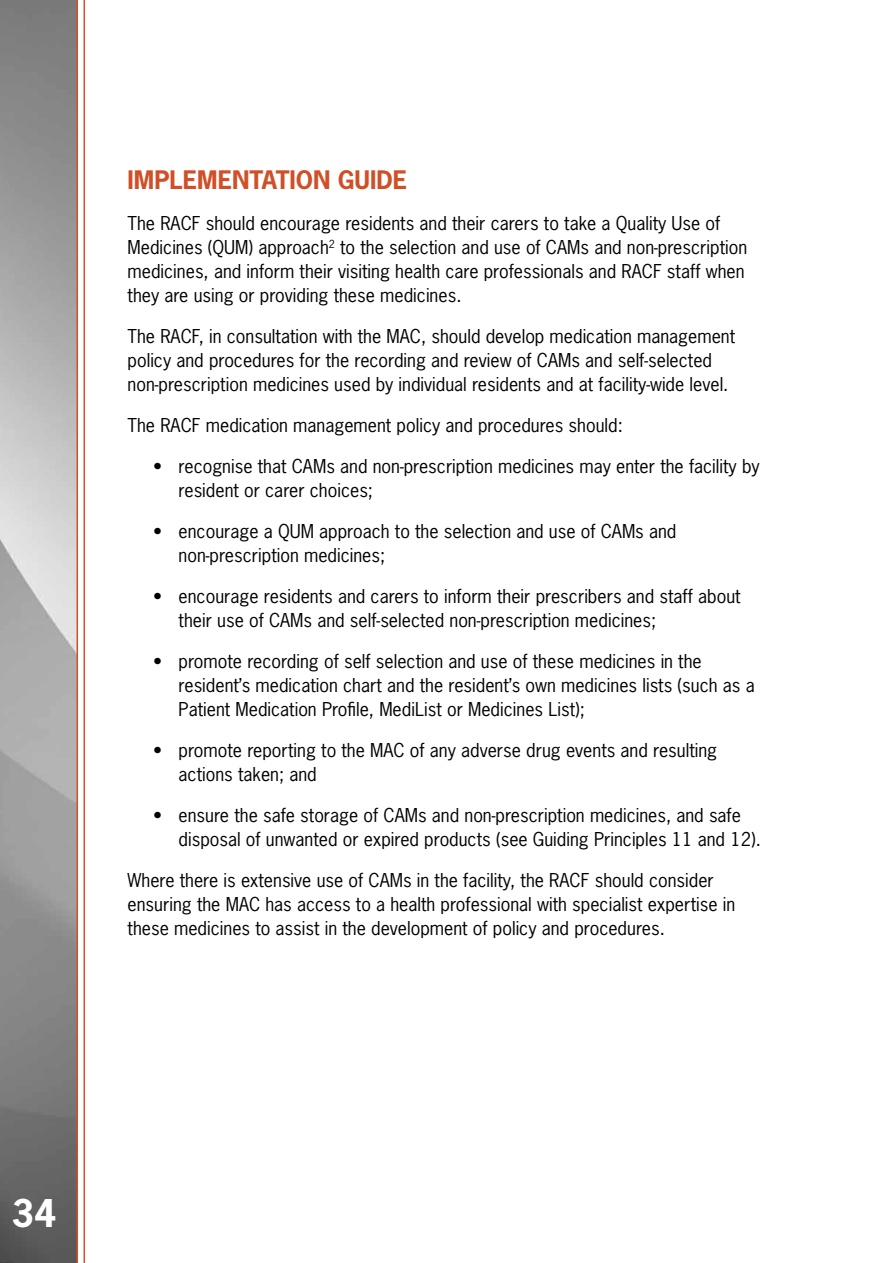
<style>
.page{position:relative;width:893px;height:1263px;background:#fff}
.page>*{position:absolute;margin:0;border:0;box-sizing:border-box;transform-origin:0 0}
.t1{font:700 36px "News Gothic Std";color:#fff}
.t2{font:700 24px "News Gothic Std";color:#d04f27}
.Body{font:18px/24px "News Gothic Std";color:#000}
</style>
<div class="page">
<img style="left:0;top:0;width:77px;height:1263px">
<hr style="left:77px;top:0;width:1px;height:1263px;background:#d04f27">
<hr style="left:84px;top:0;width:1px;height:1263px;background:#d04f27">
<h2 class="t2" style="left:128px;top:164px;width:281px">IMPLEMENTATION GUIDE</h2>
<p class="Body" style="left:128px;top:211px;width:621px">The RACF should encourage residents and their carers to take a Quality Use of Medicines (QUM) approach<sup>2</sup> to the selection and use of CAMs and non-prescription medicines, and inform their visiting health care professionals and RACF staff when they are using or providing these medicines.</p>
<p class="Body" style="left:128px;top:324px;width:609px">The RACF, in consultation with the MAC, should develop medication management policy and procedures for the recording and review of CAMs and self-selected non-prescription medicines used by individual residents and at facility-wide level.</p>
<p class="Body" style="left:128px;top:413px;width:497px">The RACF medication management policy and procedures should:</p>
<p class="Body" style="left:179px;top:454px;width:583px;text-indent:-26px">• recognise that CAMs and non-prescription medicines may enter the facility by resident or carer choices;</p>
<p class="Body" style="left:179px;top:519px;width:499px;text-indent:-26px">• encourage a QUM approach to the selection and use of CAMs and non-prescription medicines;</p>
<p class="Body" style="left:179px;top:584px;width:563px;text-indent:-26px">• encourage residents and carers to inform their prescribers and staff about their use of CAMs and self-selected non-prescription medicines;</p>
<p class="Body" style="left:179px;top:649px;width:578px;text-indent:-26px">• promote recording of self selection and use of these medicines in the resident’s medication chart and the resident’s own medicines lists (such as a<br>Patient Medication Profile, MediList or Medicines List);</p>
<p class="Body" style="left:179px;top:738px;width:540px;text-indent:-26px">• promote reporting to the MAC of any adverse drug events and resulting actions taken; and</p>
<p class="Body" style="left:179px;top:803px;width:584px;text-indent:-26px">• ensure the safe storage of CAMs and non-prescription medicines, and safe disposal of unwanted or expired products (see Guiding Principles 11 and 12).</p>
<p class="Body" style="left:128px;top:868px;width:609px">Where there is extensive use of CAMs in the facility, the RACF should consider ensuring the MAC has access to a health professional with specialist expertise in these medicines to assist in the development of policy and procedures.</p>
<h1 class="t1" style="left:12px;top:1189px;width:46px">34</h1>
</div>
